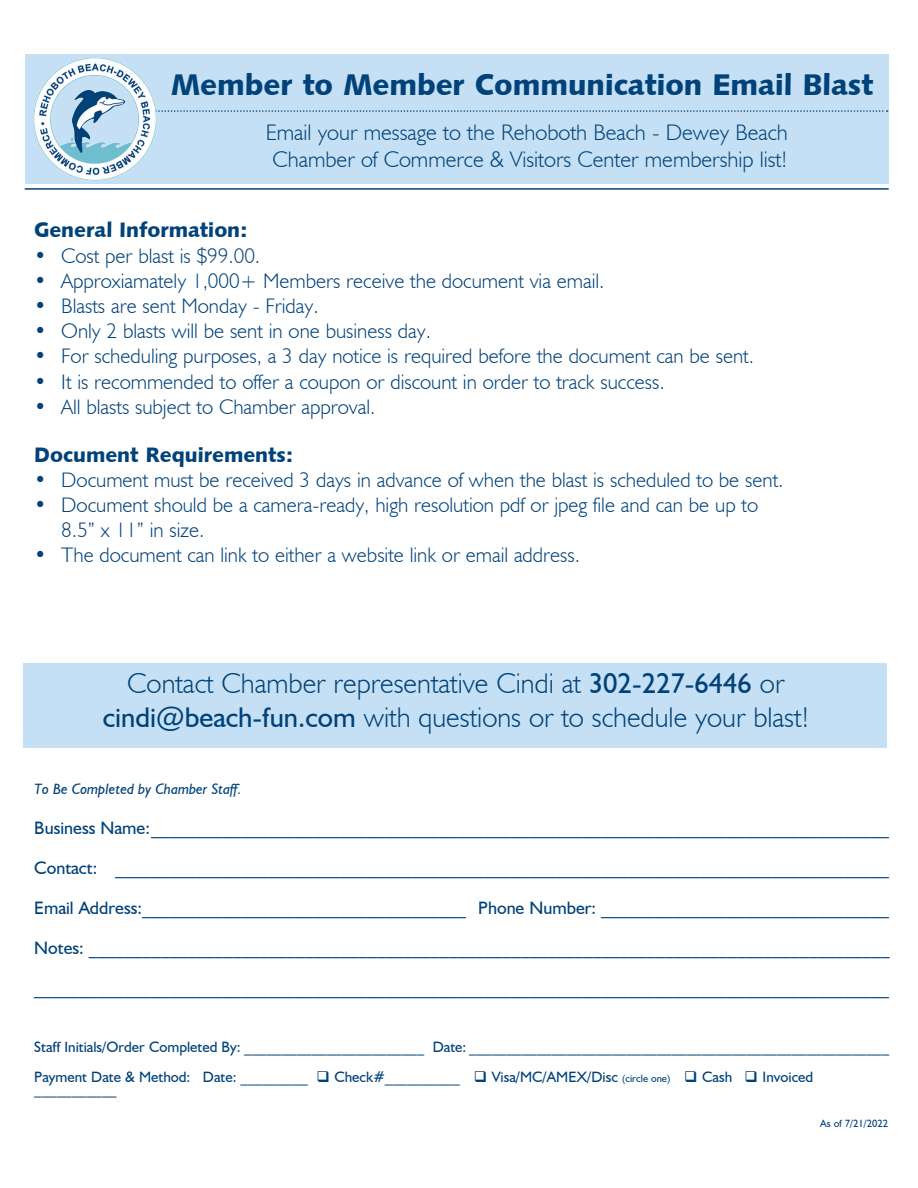
<style>
.page{position:relative;width:918px;height:1188px;background:#fff}
.page>*{position:absolute;margin:0;border:0;box-sizing:border-box;transform-origin:0 0}
.t1{font:30px "Humanist 531 BT Black A";color:#004279}
.t2{font:300 28.5px/34.2px "Humanist 521 BT";color:#004279;text-align:center}
.t3{font:300 22.5px/27px "Humanist 521 BT";color:#004279;text-align:center}
.t4{font:300 21px/25.2px "Humanist 521 BT";color:#004279}
.t5{font:21px "Humanist 531 BT Black A";color:#004279}
.t6{font:18px "Humanist 521 BT";color:#004279}
.t7{font:15px/30.3px "Humanist 521 BT";color:#004279}
.t8{font:italic 15px "Humanist 521 BT";color:#004279}
.t9{font:10.5px "Humanist 521 BT";color:#004279}
.s1{font-weight:400}
.s2{font-size:10.5px}
</style>
<div class="page">
<div style="left:25px;top:54px;width:864px;height:130px;background:#c5e0f4"></div>
<div style="left:23px;top:663px;width:864px;height:84px;background:#c5e0f4"></div>
<hr style="left:25px;top:188px;width:864px;height:2px;background:#004279">
<svg style="left:158px;top:110px;width:730px;height:2px"></svg>
<img style="left:34px;top:58px;width:123px;height:123px">
<h1 class="t1" style="left:171px;top:65px;width:704px">Member to Member Communication Email Blast</h1>
<p class="t3" style="left:266px;top:119px;width:524px">Email your message to the Rehoboth Beach - Dewey Beach<br>Chamber of Commerce &amp; Visitors Center membership list!</p>
<p class="t5" style="left:34px;top:217px;width:215px">General Information:</p>
<p class="t4" style="left:34px;top:242px;width:228px">• Cost per blast is $99.00.</p>
<p class="t4" style="left:34px;top:268px;width:572px">• Approxiamately 1,000+ Members receive the document via email.</p>
<p class="t4" style="left:34px;top:293px;width:286px">• Blasts are sent Monday - Friday.</p>
<p class="t4" style="left:34px;top:318px;width:398px">• Only 2 blasts will be sent in one business day.</p>
<p class="t4" style="left:34px;top:343px;width:721px">• For scheduling purposes, a 3 day notice is required before the document can be sent.</p>
<p class="t4" style="left:34px;top:368px;width:632px">• It is recommended to offer a coupon or discount in order to track success.</p>
<p class="t4" style="left:34px;top:394px;width:343px">• All blasts subject to Chamber approval.</p>
<p class="t5" style="left:34px;top:441px;width:261px">Document Requirements:</p>
<p class="t4" style="left:34px;top:467px;width:751px">• Document must be received 3 days in advance of when the blast is scheduled to be sent.</p>
<p class="t4" style="left:61px;top:492px;width:698px;text-indent:-27px">• Document should be a camera-ready, high resolution pdf or jpeg file and can be up to<br>8.5” x 11” in size.</p>
<p class="t4" style="left:34px;top:542px;width:547px">• The document can link to either a website link or email address.</p>
<h2 class="t2" style="left:103px;top:666px;width:708px">Contact Chamber representative Cindi at <span class="s1">302-227-6446</span> or <span class="s1">cindi@beach-fun.com</span> with questions or to schedule your blast!</h2>
<p class="t8" style="left:34px;top:780px;width:209px">To Be Completed by Chamber Staff.</p>
<p class="t6" style="left:34px;top:817px;width:857px">Business Name:__________________________________________________________________________________</p>
<p class="t6" style="left:34px;top:857px;width:857px">Contact: ______________________________________________________________________________________</p>
<p class="t6" style="left:34px;top:897px;width:857px">Email Address:____________________________________ Phone Number: ________________________________</p>
<p class="t6" style="left:34px;top:937px;width:857px">Notes: _________________________________________________________________________________________</p>
<p class="t6" style="left:34px;top:977px;width:857px">_______________________________________________________________________________________________</p>
<p class="t7" style="left:34px;top:1031px;width:857px">Staff Initials/Order Completed By: ________________________ Date: ________________________________________________________<br>Payment Date &amp; Method: Date: _________ ❑ Check#__________ ❑ Visa/MC/AMEX/Disc <span class="s2">(circle one)</span> ❑ Cash ❑ Invoiced</p>
<p class="t7" style="left:34px;top:1074px;width:84px">___________</p>
<p class="t9" style="left:820px;top:1117px;width:69px">As of 7/21/2022</p>
</div>
